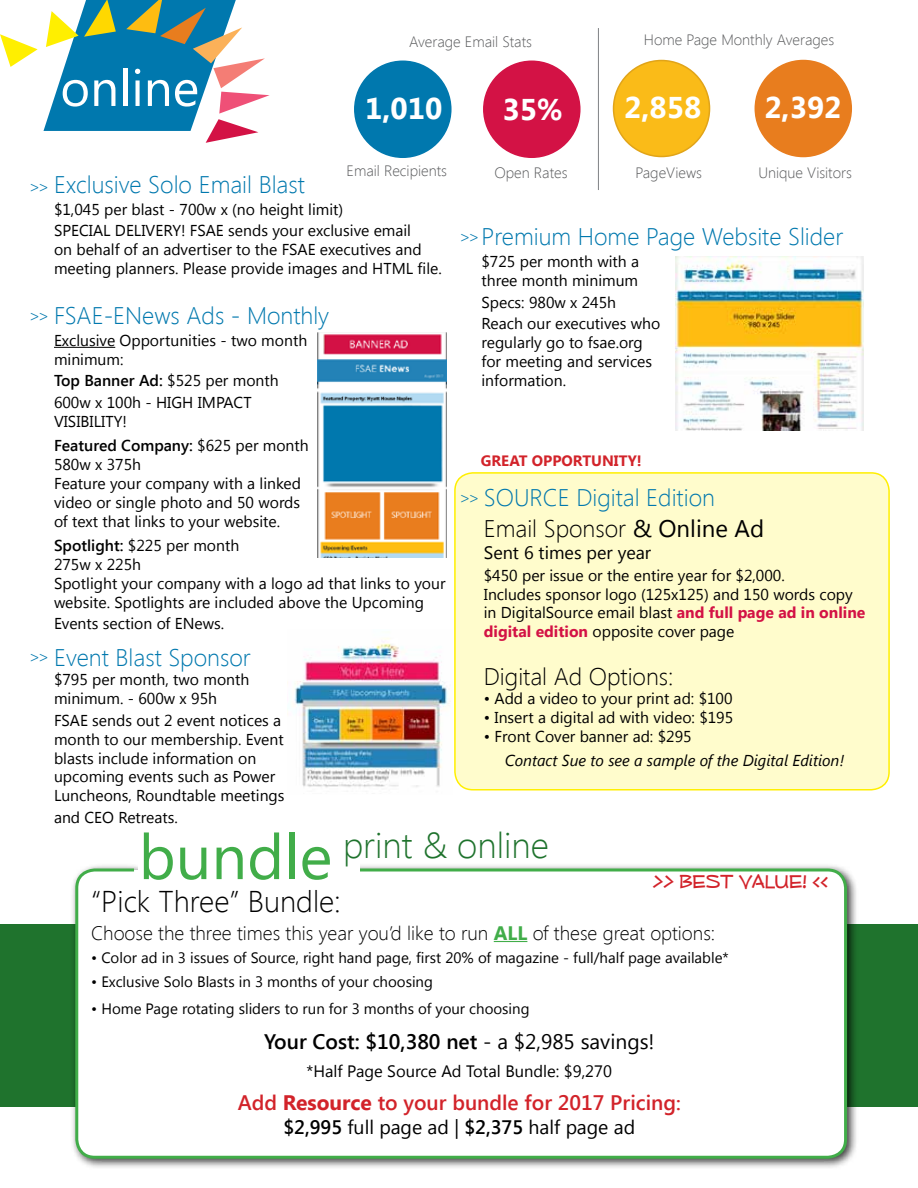
<style>
.page{position:relative;width:918px;height:1188px;background:#fff}
.page>*{position:absolute;margin:0;border:0;box-sizing:border-box;transform-origin:0 0}
.t1{font:63px "Segoe UI";color:#41ad49}
.t2{font:51px "Segoe UI";color:#fff}
.t3{font:300 36px "Segoe UI";color:#1f732d}
.t4{font:300 30px "Segoe UI";color:#000}
.t5{font:700 30px "Segoe UI";color:#fff}
.t6{font:27px "Arabic Typesetting";color:#0078ae}
.t7{font:300 24px/31.5px "Segoe UI";color:#0078ae}
.t8{font:300 24px "Segoe UI";color:#000}
.t9{font:24px "Mufferaw";color:#d2232a}
.t10{font:600 21px "Segoe UI";color:#d2232a}
.t11{font:600 21px "Segoe UI";color:#000}
.t12{font:300 19.5px "Segoe UI";color:#000}
.t13{font:19.5px "Segoe UI";color:#000}
.t14{font:18px "Segoe UI";color:#000}
.t15{font:16.5px "Segoe UI";color:#000}
.t16{font:15.75px/18.9px "Segoe UI";color:#000}
.t17{font:italic 15.75px "Segoe UI";color:#000}
.t18{font:15px "Segoe UI";color:#000}
.t19{font:300 15px "Segoe UI";color:#58595b}
.t20{font:700 15px "Segoe UI";color:#d2232a}
.s1{font-weight:600}
.s2{color:#000}
.s3{font-weight:400;color:#000}
.s4{font-weight:700;color:#d31245}
.s5{font-weight:700;color:#41ad49}
.s6{font-weight:400}
.s7{font-weight:700}
.s8{font-size:19.5px}
</style>
<div class="page">
<img style="left:294px;top:638px;width:157px;height:150px">
<div style="left:0;top:924px;width:918px;height:183px;background:#1f732d"></div>
<div style="left:455px;top:473px;width:434px;height:317px;background:#fffccc;border-radius:18px"></div>
<div style="left:454px;top:472px;width:436px;height:319px;border:2px solid #ffef00;border-radius:18px"></div>
<div style="left:70px;top:863px;width:789px;height:307px;background:#000;opacity:.75"></div>
<div style="left:75px;top:868px;width:772px;height:291px;background:#fff;border:3px solid #41ad49;border-radius:18px"></div>
<div style="left:139px;top:833px;width:221px;height:61px;background:#fff"></div>
<hr style="left:494px;top:941px;width:33px;height:1px;background:#41ad49">
<svg style="left:0;top:34px;width:38px;height:33px"></svg>
<svg style="left:44px;top:0;width:226px;height:143px"></svg>
<hr style="left:54px;top:347px;width:61px;height:1px;background:#000">
<img style="left:675px;top:256px;width:189px;height:175px">
<div style="left:355px;top:61px;width:96px;height:96px;background:#0078ae;border-radius:50%"></div>
<div style="left:354px;top:61px;width:98px;height:97px;border:2px solid #0078ae;border-radius:50%"></div>
<div style="left:484px;top:61px;width:96px;height:96px;background:#d31245;border-radius:50%"></div>
<div style="left:483px;top:61px;width:98px;height:97px;border:2px solid #d31245;border-radius:50%"></div>
<div style="left:614px;top:61px;width:96px;height:96px;background:#fabb18;border-radius:50%"></div>
<div style="left:613px;top:60px;width:97px;height:97px;border:2px solid #e1a418;border-radius:50%"></div>
<div style="left:755px;top:61px;width:96px;height:96px;background:#e87d1e;border-radius:50%"></div>
<div style="left:755px;top:60px;width:97px;height:97px;border:2px solid #e87d1e;border-radius:50%"></div>
<hr style="left:598px;top:28px;width:1px;height:162px;background:#808285">
<img style="left:317px;top:332px;width:129px;height:226px">
<h2 class="t2" style="left:60px;top:52px;width:140px">online</h2>
<p class="t19" style="left:409px;top:31px;width:124px">Average Email Stats</p>
<p class="t19" style="left:644px;top:29px;width:192px">Home Page Monthly Averages</p>
<h3 class="t5" style="left:365px;top:87px;width:79px">1,010</h3>
<h3 class="t5" style="left:502px;top:88px;width:62px">35%</h3>
<h3 class="t5" style="left:624px;top:86px;width:79px">2,858</h3>
<h3 class="t5" style="left:764px;top:86px;width:79px">2,392</h3>
<p class="t19" style="left:347px;top:160px;width:102px">Email Recipients</p>
<p class="t19" style="left:494px;top:162px;width:75px">Open Rates</p>
<p class="t19" style="left:635px;top:162px;width:68px">PageViews</p>
<p class="t19" style="left:758px;top:162px;width:95px">Unique Visitors</p>
<h3 class="t7" style="left:54px;top:168px;width:252px">Exclusive Solo Email Blast</h3>
<p class="t16" style="left:54px;top:197px;width:359px;line-height:21.6px">$1,045 per blast - 700w x (no height limit)<br>SPECIAL DELIVERY! FSAE sends your exclusive email</p>
<p class="t16" style="left:54px;top:239px;width:389px">on behalf of an advertiser to the FSAE executives and meeting planners. Please provide images and HTML file.</p>
<h3 class="t7" style="left:54px;top:299px;width:277px">FSAE-ENews Ads - Monthly</h3>
<p class="t16" style="left:54px;top:330px;width:255px">Exclusive Opportunities - two month minimum:</p>
<p class="t16" style="left:54px;top:369px;width:226px;line-height:21.6px"><span class="s1">Top Banner Ad:</span> $525 per month<br>600w x 100h - HIGH IMPACT</p>
<p class="t16" style="left:54px;top:409px;width:256px;line-height:24.3px">VISIBILITY!<br><span class="s1">Featured Company:</span> $625 per month</p>
<p class="t16" style="left:54px;top:454px;width:249px">580w x 375h<br>Feature your company with a linked video or single photo and 50 words of text that links to your website.</p>
<p class="t16" style="left:54px;top:535px;width:393px"><span class="s1">Spotlight:</span> $225 per month<br>275w x 225h<br>Spotlight your company with a logo ad that links to your website. Spotlights are included above the Upcoming</p>
<p class="t16" style="left:54px;top:614px;width:172px">Events section of ENews.</p>
<h3 class="t7" style="left:54px;top:641px;width:198px">Event Blast Sponsor</h3>
<p class="t16" style="left:54px;top:670px;width:197px">$795 per month, two month minimum. - 600w x 95h</p>
<p class="t16" style="left:54px;top:710px;width:232px">FSAE sends out 2 event notices a month to our membership. Event blasts include information on upcoming events such as Power<br>Luncheons, Roundtable meetings</p>
<p class="t16" style="left:54px;top:807px;width:125px">and CEO Retreats.</p>
<h3 class="t6" style="left:30px;top:171px;width:19px">&gt;&gt;</h3>
<h3 class="t7" style="left:482px;top:220px;width:363px">Premium Home Page Website Slider</h3>
<p class="t16" style="left:482px;top:251px;width:159px">$725 per month with a three month minimum</p>
<p class="t16" style="left:482px;top:290px;width:180px;line-height:21.6px">Specs: 980w x 245h<br>Reach our executives who</p>
<p class="t16" style="left:482px;top:332px;width:172px">regularly go to fsae.org for meeting and services information.</p>
<h3 class="t6" style="left:460px;top:222px;width:19px">&gt;&gt;</h3>
<h3 class="t6" style="left:30px;top:301px;width:19px">&gt;&gt;</h3>
<p class="t20" style="left:481px;top:450px;width:163px">GREAT OPPORTUNITY!</p>
<h3 class="t7" style="left:484px;top:481px;width:282px">SOURCE Digital Edition<br><span class="s2">Email Sponsor</span> <span class="s3">&amp; Online Ad</span></h3>
<p class="t14" style="left:484px;top:540px;width:169px">Sent 6 times per year</p>
<p class="t16" style="left:484px;top:565px;width:383px">$450 per issue or the entire year for $2,000.<br>Includes sponsor logo (125x125) and 150 words copy in DigitalSource email blast <span class="s4">and full page ad in online digital edition</span> opposite cover page</p>
<h3 class="t8" style="left:484px;top:660px;width:191px">Digital Ad Options:</h3>
<p class="t16" style="left:484px;top:688px;width:250px">• Add a video to your print ad: $100</p>
<p class="t16" style="left:484px;top:707px;width:251px">• Insert a digital ad with video: $195</p>
<p class="t16" style="left:484px;top:726px;width:209px">• Front Cover banner ad: $295</p>
<p class="t17" style="left:505px;top:749px;width:341px">Contact Sue to see a sample of the Digital Edition!</p>
<h3 class="t6" style="left:460px;top:483px;width:19px">&gt;&gt;</h3>
<h3 class="t6" style="left:30px;top:642px;width:19px">&gt;&gt;</h3>
<h3 class="t3" style="left:343px;top:821px;width:207px">print &amp; online</h3>
<h1 class="t1" style="left:139px;top:813px;width:195px">bundle</h1>
<h3 class="t4" style="left:91px;top:881px;width:251px">“Pick Three” Bundle:</h3>
<p class="t12" style="left:91px;top:919px;width:626px">Choose the three times this year you’d like to run <span class="s5">ALL</span> of these great options:</p>
<p class="t18" style="left:91px;top:947px;width:639px">• Color ad in 3 issues of Source, right hand page, first 20% of magazine - full/half page available*</p>
<p class="t18" style="left:91px;top:971px;width:343px">• Exclusive Solo Blasts in 3 months of your choosing</p>
<p class="t18" style="left:91px;top:998px;width:440px">• Home Page rotating sliders to run for 3 months of your choosing</p>
<h3 class="t11" style="left:264px;top:1027px;width:392px">Your Cost: $10,380 net <span class="s6">- a $2,985 savings!</span></h3>
<p class="t15" style="left:307px;top:1060px;width:307px">*Half Page Source Ad Total Bundle: $9,270</p>
<h3 class="t10" style="left:238px;top:1088px;width:445px">Add <span class="s7">Resource</span> to your bundle for 2017 Pricing<span class="s8">:</span></h3>
<p class="t13" style="left:283px;top:1113px;width:353px"><span class="s1">$2,995</span> full page ad | <span class="s1">$2,375</span> half page ad</p>
<h3 class="t9" style="left:652px;top:870px;width:178px">&gt;&gt; BEST VALUE! &lt;&lt;</h3>
</div>
